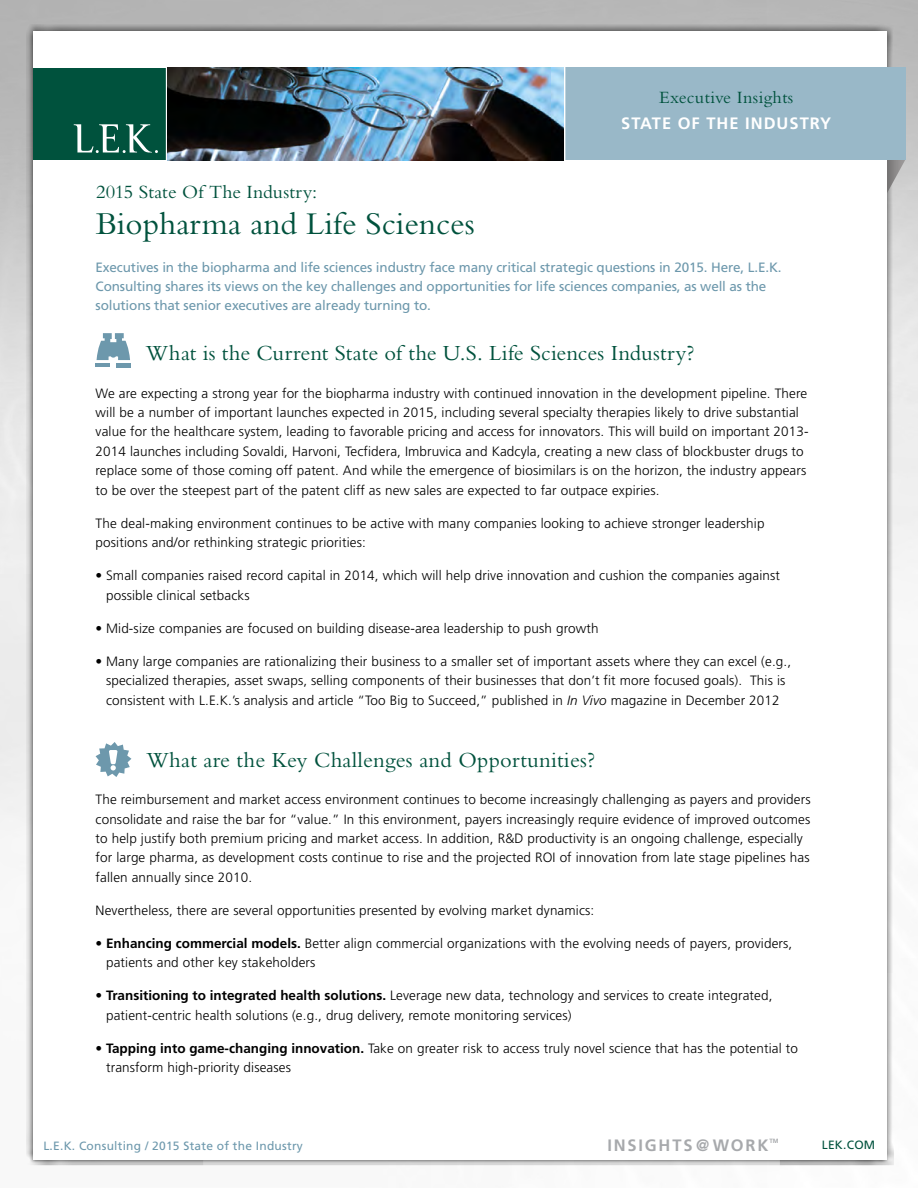
<style>
.page{position:relative;width:918px;height:1188px;background:#fff}
.page>*{position:absolute;margin:0;border:0;box-sizing:border-box;transform-origin:0 0}
.t1{font:33px "Bembo";color:#00523d}
.t2{font:22.5px "Bembo";letter-spacing:.01em;color:#00523d}
.t3{font:19.5px "Bembo";letter-spacing:.005em;color:#00523d}
.t4{font:18px "Bembo";letter-spacing:.02em;color:#00523d}
.t5{font:700 16.5px "Frutiger";letter-spacing:.06em;color:#fff}
.t6{font:700 16.5px "Frutiger";letter-spacing:.11em;color:#a7a9ac}
.t7{font:300 13.5px/19.5px "Frutiger";letter-spacing:.01em;color:#000}
.t8{font:13.5px/19.5px "Frutiger";letter-spacing:-.01em;color:#6d98ac}
.t9{font:12px "Frutiger";letter-spacing:.02em;color:#6d98ac}
.t10{font:12px "Frutiger";letter-spacing:.02em;color:#00523d}
.t11{font:700 6.15px "Frutiger";color:#a7a9ac}
.s1{font-style:italic}
.s2{font-weight:700}
</style>
<div class="page">
<div style="left:26px;top:24px;width:868px;height:1143px;background:#000;opacity:.75"></div>
<div style="left:33px;top:31px;width:853px;height:1129px;background:#fff"></div>
<img style="left:887px;top:160px;width:18px;height:33px">
<div style="left:564px;top:67px;width:341px;height:93px;background:#99b8c8"></div>
<div style="left:33px;top:68px;width:135px;height:92px;background:#00523d"></div>
<svg style="left:74px;top:124px;width:84px;height:29px"></svg>
<hr style="left:166px;top:61px;width:3px;height:103px;background:#fff">
<hr style="left:562px;top:61px;width:3px;height:103px;background:#fff">
<img style="left:167px;top:67px;width:397px;height:93px">
<hr style="left:96px;top:363px;width:14px;height:3px;background:#6d98ac">
<svg style="left:97px;top:333px;width:33px;height:27px"></svg>
<div style="left:117px;top:363px;width:14px;height:5px;background:#6d98ac"></div>
<svg style="left:96px;top:742px;width:35px;height:35px"></svg>
<h3 class="t4" style="left:659px;top:87px;width:136px">Executive Insights</h3>
<h3 class="t3" style="left:96px;top:181px;width:223px">2015 State Of The Industry:</h3>
<h1 class="t1" style="left:96px;top:204px;width:380px">Biopharma and Life Sciences</h1>
<p class="t5" style="left:621px;top:114px;width:212px">STATE OF THE INDUSTRY</p>
<p class="t8" style="left:96px;top:257px;width:688px">Executives in the biopharma and life sciences industry face many critical strategic questions in 2015. Here, L.E.K.<br>Consulting shares its views on the key challenges and opportunities for life sciences companies, as well as the solutions that senior executives are already turning to.</p>
<h2 class="t2" style="left:146px;top:340px;width:550px">What is the Current State of the U.S. Life Sciences Industry?</h2>
<p class="t7" style="left:96px;top:383px;width:715px">We are expecting a strong year for the biopharma industry with continued innovation in the development pipeline. There will be a number of important launches expected in 2015, including several specialty therapies likely to drive substantial value for the healthcare system, leading to favorable pricing and access for innovators. This will build on important 2013- 2014 launches including Sovaldi, Harvoni, Tecfidera, Imbruvica and Kadcyla, creating a new class of blockbuster drugs to replace some of those coming off patent. And while the emergence of biosimilars is on the horizon, the industry appears to be over the steepest part of the patent cliff as new sales are expected to far outpace expiries.</p>
<p class="t7" style="left:96px;top:514px;width:670px">The deal-making environment continues to be active with many companies looking to achieve stronger leadership positions and/or rethinking strategic priorities:</p>
<p class="t7" style="left:106px;top:566px;width:676px;text-indent:-11px">• Small companies raised record capital in 2014, which will help drive innovation and cushion the companies against possible clinical setbacks</p>
<p class="t7" style="left:96px;top:619px;width:504px">• Mid-size companies are focused on building disease-area leadership to push growth</p>
<p class="t7" style="left:96px;top:652px;width:697px;text-align:center">• Many large companies are rationalizing their business to a smaller set of important assets where they can excel (e.g., specialized therapies, asset swaps, selling components of their businesses that don’t fit more focused goals). This is consistent with L.E.K.’s analysis and article “Too Big to Succeed,” published in <span class="s1">In Vivo</span> magazine in December 2012</p>
<h2 class="t2" style="left:147px;top:746px;width:450px">What are the Key Challenges and Opportunities?</h2>
<p class="t7" style="left:96px;top:790px;width:717px">The reimbursement and market access environment continues to become increasingly challenging as payers and providers consolidate and raise the bar for “value.” In this environment, payers increasingly require evidence of improved outcomes to help justify both premium pricing and market access. In addition, R&amp;D productivity is an ongoing challenge, especially for large pharma, as development costs continue to rise and the projected ROI of innovation from late stage pipelines has fallen annually since 2010.</p>
<p class="t7" style="left:96px;top:901px;width:500px">Nevertheless, there are several opportunities presented by evolving market dynamics:</p>
<p class="t7" style="left:106px;top:934px;width:688px;text-indent:-11px">• <span class="s2">Enhancing commercial models.</span> Better align commercial organizations with the evolving needs of payers, providers, patients and other key stakeholders</p>
<p class="t7" style="left:106px;top:986px;width:668px;text-indent:-11px">• <span class="s2">Transitioning to integrated health solutions.</span> Leverage new data, technology and services to create integrated, patient-centric health solutions (e.g., drug delivery, remote monitoring services)</p>
<p class="t7" style="left:106px;top:1039px;width:693px;text-indent:-11px">• <span class="s2">Tapping into game-changing innovation.</span> Take on greater risk to access truly novel science that has the potential to transform high-priority diseases</p>
<p class="t9" style="left:43px;top:1139px;width:261px">L.E.K. Consulting / 2015 State of the Industry</p>
<p class="t6" style="left:607px;top:1135px;width:163px">INSIGHTS@WORK</p>
<p class="t11" style="left:770px;top:1137px;width:11px">TM</p>
<p class="t10" style="left:822px;top:1138px;width:55px">LEK.COM</p>
</div>
